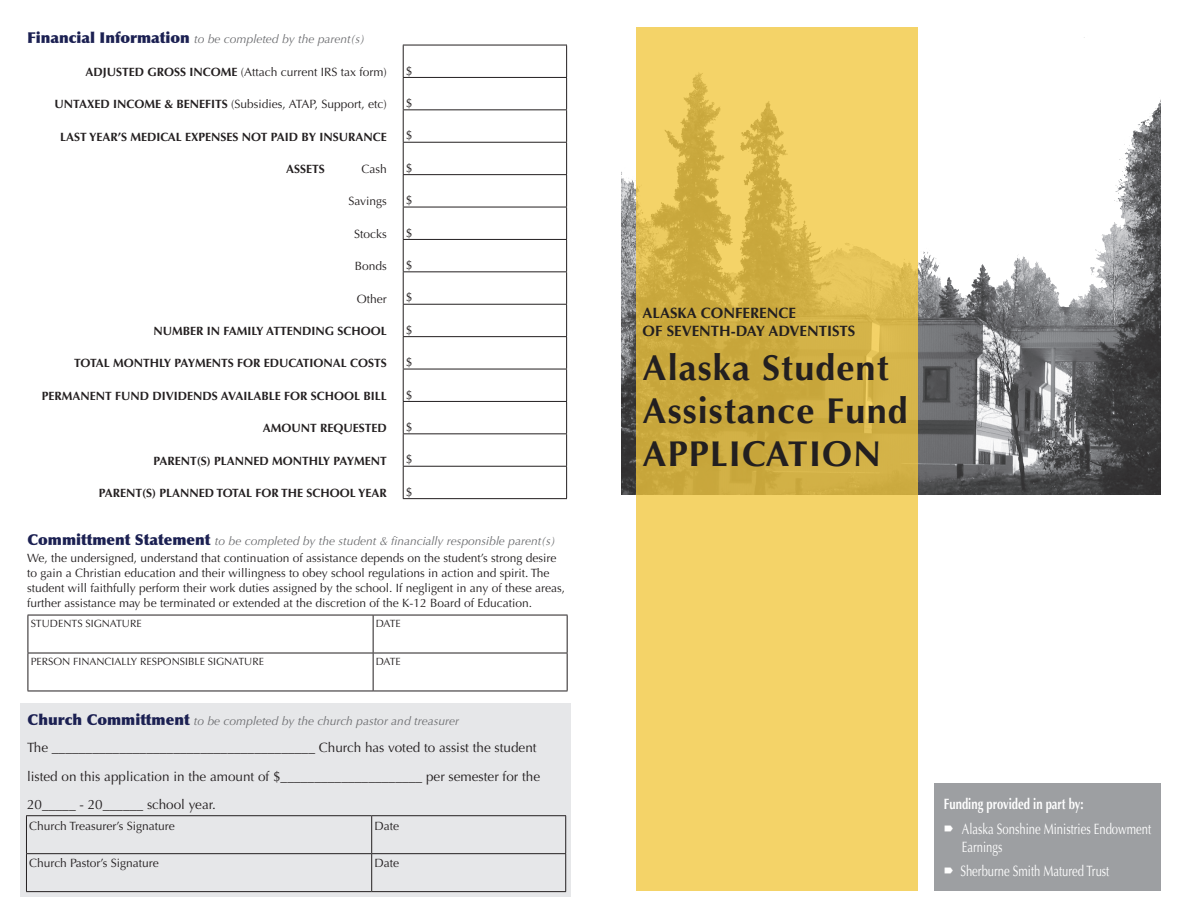
<style>
.page{position:relative;width:1188px;height:918px;background:#fff}
.page>*{position:absolute;margin:0;border:0;box-sizing:border-box;transform-origin:0 0}
.t1{font:700 36px/43.2px "Optima";letter-spacing:.03em;color:#231f20}
.t2{font:15px/18px "Optima";color:#fff;scale:.75 1}
.t3{font:700 15px "Optima";color:#231f20}
.t4{font:700 15px "Optima";color:#fff;scale:.75 1}
.t5{font:13.5px/28.5px "Optima";color:#231f20}
.t6{font:12px/15px "Optima";color:#231f20}
.t7{font:700 12px "Optima";color:#231f20}
.t8{font:italic 12px "Optima";color:#6c6d70}
.t9{font:10.5px "Optima";color:#231f20}
.s1{font-weight:900;font-style:normal;font-size:15px;color:#1b2052}
.s2{font-weight:700}
</style>
<div class="page">
<div style="left:21px;top:703px;width:550px;height:193px;background:#e6e7e9"></div>
<div style="left:934px;top:783px;width:227px;height:108px;background:#9d9fa2"></div>
<img style="left:621px;top:27px;width:540px;height:468px">
<svg style="left:636px;top:27px;width:281px;height:864px;background:#e8c65c"></svg>
<hr style="left:26px;top:815px;width:346px;height:1px;background:#231f20">
<hr style="left:26px;top:816px;width:1px;height:37px;background:#231f20">
<hr style="left:372px;top:815px;width:194px;height:1px;background:#231f20">
<hr style="left:371px;top:816px;width:1px;height:37px;background:#231f20">
<hr style="left:565px;top:816px;width:1px;height:37px;background:#231f20">
<hr style="left:26px;top:853px;width:346px;height:1px;background:#231f20">
<hr style="left:26px;top:854px;width:1px;height:37px;background:#231f20">
<hr style="left:372px;top:853px;width:194px;height:1px;background:#231f20">
<hr style="left:371px;top:854px;width:1px;height:37px;background:#231f20">
<hr style="left:565px;top:854px;width:1px;height:37px;background:#231f20">
<hr style="left:26px;top:891px;width:346px;height:1px;background:#231f20">
<hr style="left:372px;top:891px;width:194px;height:1px;background:#231f20">
<hr style="left:403px;top:45px;width:164px;height:1px;background:#231f20">
<hr style="left:403px;top:45px;width:1px;height:32px;background:#231f20">
<hr style="left:566px;top:45px;width:1px;height:32px;background:#231f20">
<hr style="left:403px;top:77px;width:164px;height:1px;background:#231f20">
<hr style="left:403px;top:78px;width:1px;height:31px;background:#231f20">
<hr style="left:566px;top:78px;width:1px;height:31px;background:#231f20">
<hr style="left:403px;top:109px;width:164px;height:1px;background:#231f20">
<hr style="left:403px;top:110px;width:1px;height:32px;background:#231f20">
<hr style="left:566px;top:110px;width:1px;height:32px;background:#231f20">
<hr style="left:403px;top:142px;width:164px;height:1px;background:#231f20">
<hr style="left:403px;top:143px;width:1px;height:31px;background:#231f20">
<hr style="left:566px;top:143px;width:1px;height:31px;background:#231f20">
<hr style="left:403px;top:174px;width:164px;height:1px;background:#231f20">
<hr style="left:403px;top:175px;width:1px;height:32px;background:#231f20">
<hr style="left:566px;top:175px;width:1px;height:32px;background:#231f20">
<hr style="left:403px;top:207px;width:164px;height:1px;background:#231f20">
<hr style="left:403px;top:207px;width:1px;height:32px;background:#231f20">
<hr style="left:566px;top:207px;width:1px;height:32px;background:#231f20">
<hr style="left:403px;top:239px;width:164px;height:1px;background:#231f20">
<hr style="left:403px;top:240px;width:1px;height:31px;background:#231f20">
<hr style="left:566px;top:240px;width:1px;height:31px;background:#231f20">
<hr style="left:403px;top:271px;width:164px;height:1px;background:#231f20">
<hr style="left:403px;top:272px;width:1px;height:32px;background:#231f20">
<hr style="left:566px;top:272px;width:1px;height:32px;background:#231f20">
<hr style="left:403px;top:304px;width:164px;height:1px;background:#231f20">
<hr style="left:403px;top:305px;width:1px;height:31px;background:#231f20">
<hr style="left:566px;top:305px;width:1px;height:31px;background:#231f20">
<hr style="left:403px;top:336px;width:164px;height:1px;background:#231f20">
<hr style="left:403px;top:337px;width:1px;height:32px;background:#231f20">
<hr style="left:566px;top:337px;width:1px;height:32px;background:#231f20">
<hr style="left:403px;top:369px;width:164px;height:1px;background:#231f20">
<hr style="left:403px;top:369px;width:1px;height:32px;background:#231f20">
<hr style="left:566px;top:369px;width:1px;height:32px;background:#231f20">
<hr style="left:403px;top:401px;width:164px;height:1px;background:#231f20">
<hr style="left:403px;top:402px;width:1px;height:31px;background:#231f20">
<hr style="left:566px;top:402px;width:1px;height:31px;background:#231f20">
<hr style="left:403px;top:433px;width:164px;height:1px;background:#231f20">
<hr style="left:403px;top:434px;width:1px;height:32px;background:#231f20">
<hr style="left:566px;top:434px;width:1px;height:32px;background:#231f20">
<hr style="left:403px;top:466px;width:164px;height:1px;background:#231f20">
<hr style="left:403px;top:467px;width:1px;height:31px;background:#231f20">
<hr style="left:566px;top:467px;width:1px;height:31px;background:#231f20">
<hr style="left:403px;top:498px;width:164px;height:1px;background:#231f20">
<hr style="left:28px;top:615px;width:345px;height:1px;background:#231f20">
<hr style="left:28px;top:615px;width:1px;height:38px;background:#231f20">
<hr style="left:373px;top:615px;width:195px;height:1px;background:#231f20">
<hr style="left:373px;top:615px;width:1px;height:38px;background:#231f20">
<hr style="left:567px;top:615px;width:1px;height:38px;background:#231f20">
<hr style="left:28px;top:653px;width:345px;height:1px;background:#231f20">
<hr style="left:28px;top:653px;width:1px;height:38px;background:#231f20">
<hr style="left:373px;top:653px;width:195px;height:1px;background:#231f20">
<hr style="left:373px;top:653px;width:1px;height:38px;background:#231f20">
<hr style="left:567px;top:653px;width:1px;height:38px;background:#231f20">
<hr style="left:28px;top:691px;width:345px;height:1px;background:#231f20">
<hr style="left:373px;top:691px;width:195px;height:1px;background:#231f20">
<p class="t8" style="left:27px;top:32px;width:339px"><span class="s1">Financial Information</span> to be completed by the parent(s)</p>
<p class="t6" style="left:86px;top:64px;width:303px"><span class="s2">ADJUSTED GROSS INCOME</span> (Attach current IRS tax form)</p>
<p class="t6" style="left:55px;top:97px;width:334px"><span class="s2">UNTAXED INCOME &amp; BENEFITS</span> (Subsidies, ATAP, Support, etc)</p>
<p class="t7" style="left:60px;top:130px;width:328px">LAST YEAR’S MEDICAL EXPENSES NOT PAID BY INSURANCE</p>
<p class="t7" style="left:286px;top:162px;width:40px">ASSETS</p>
<p class="t6" style="left:361px;top:162px;width:27px">Cash</p>
<p class="t6" style="left:348px;top:194px;width:40px">Savings</p>
<p class="t6" style="left:354px;top:226px;width:34px">Stocks</p>
<p class="t6" style="left:355px;top:259px;width:34px">Bonds</p>
<p class="t6" style="left:357px;top:291px;width:31px">Other</p>
<p class="t7" style="left:153px;top:324px;width:235px">NUMBER IN FAMILY ATTENDING SCHOOL</p>
<p class="t7" style="left:74px;top:356px;width:314px">TOTAL MONTHLY PAYMENTS FOR EDUCATIONAL COSTS</p>
<p class="t7" style="left:42px;top:389px;width:346px">PERMANENT FUND DIVIDENDS AVAILABLE FOR SCHOOL BILL</p>
<p class="t7" style="left:263px;top:421px;width:126px">AMOUNT REQUESTED</p>
<p class="t7" style="left:154px;top:454px;width:235px">PARENT(S) PLANNED MONTHLY PAYMENT</p>
<p class="t7" style="left:99px;top:486px;width:290px">PARENT(S) PLANNED TOTAL FOR THE SCHOOL YEAR</p>
<p class="t6" style="left:406px;top:63px;width:8px">$</p>
<p class="t6" style="left:406px;top:96px;width:8px">$</p>
<p class="t6" style="left:406px;top:128px;width:8px">$</p>
<p class="t6" style="left:406px;top:160px;width:8px">$</p>
<p class="t6" style="left:406px;top:193px;width:8px">$</p>
<p class="t6" style="left:406px;top:225px;width:8px">$</p>
<p class="t6" style="left:406px;top:258px;width:8px">$</p>
<p class="t6" style="left:406px;top:290px;width:8px">$</p>
<p class="t6" style="left:406px;top:322px;width:8px">$</p>
<p class="t6" style="left:406px;top:355px;width:8px">$</p>
<p class="t6" style="left:406px;top:387px;width:8px">$</p>
<p class="t6" style="left:406px;top:420px;width:8px">$</p>
<p class="t6" style="left:406px;top:452px;width:8px">$</p>
<p class="t6" style="left:406px;top:484px;width:8px">$</p>
<p class="t8" style="left:28px;top:534px;width:529px"><span class="s1">Committment Statement</span> to be completed by the student &amp; financially responsible parent(s)</p>
<p class="t6" style="left:27px;top:551px;width:540px">We, the undersigned, understand that continuation of assistance depends on the student’s strong desire to gain a Christian education and their willingness to obey school regulations in action and spirit. The student will faithfully perform their work duties assigned by the school. If negligent in any of these areas, further assistance may be terminated or extended at the discretion of the K-12 Board of Education.</p>
<p class="t9" style="left:31px;top:618px;width:113px">STUDENTS SIGNATURE</p>
<p class="t9" style="left:376px;top:618px;width:26px">DATE</p>
<p class="t9" style="left:31px;top:656px;width:235px">PERSON FINANCIALLY RESPONSIBLE SIGNATURE</p>
<p class="t9" style="left:376px;top:656px;width:26px">DATE</p>
<p class="t8" style="left:28px;top:714px;width:433px"><span class="s1">Church Committment</span> to be completed by the church pastor and treasurer</p>
<p class="t5" style="left:27px;top:734px;width:515px">The _______________________________________ Church has voted to assist the student listed on this application in the amount of $_____________________ per semester for the<br>20_____ - 20______ school year.</p>
<p class="t6" style="left:29px;top:818px;width:147px">Church Treasurer’s Signature</p>
<p class="t6" style="left:374px;top:818px;width:26px">Date</p>
<p class="t6" style="left:29px;top:856px;width:131px">Church Pastor’s Signature</p>
<p class="t6" style="left:374px;top:856px;width:26px">Date</p>
<p class="t3" style="left:643px;top:305px;width:155px">ALASKA CONFERENCE</p>
<p class="t3" style="left:643px;top:323px;width:214px">OF SEVENTH-DAY ADVENTISTS</p>
<p class="t1" style="left:643px;top:346px;width:267px">Alaska Student<br>Assistance Fund<br>APPLICATION</p>
<p class="t4" style="left:944px;top:795px;width:188px">Funding provided in part by:</p>
<p class="t2" style="left:962px;top:820px;width:254px">Alaska Sonshine Ministries Endowment<br>Earnings</p>
<p class="t2" style="left:960px;top:863px;width:200px">Sherburne Smith Matured Trust</p>
</div>
